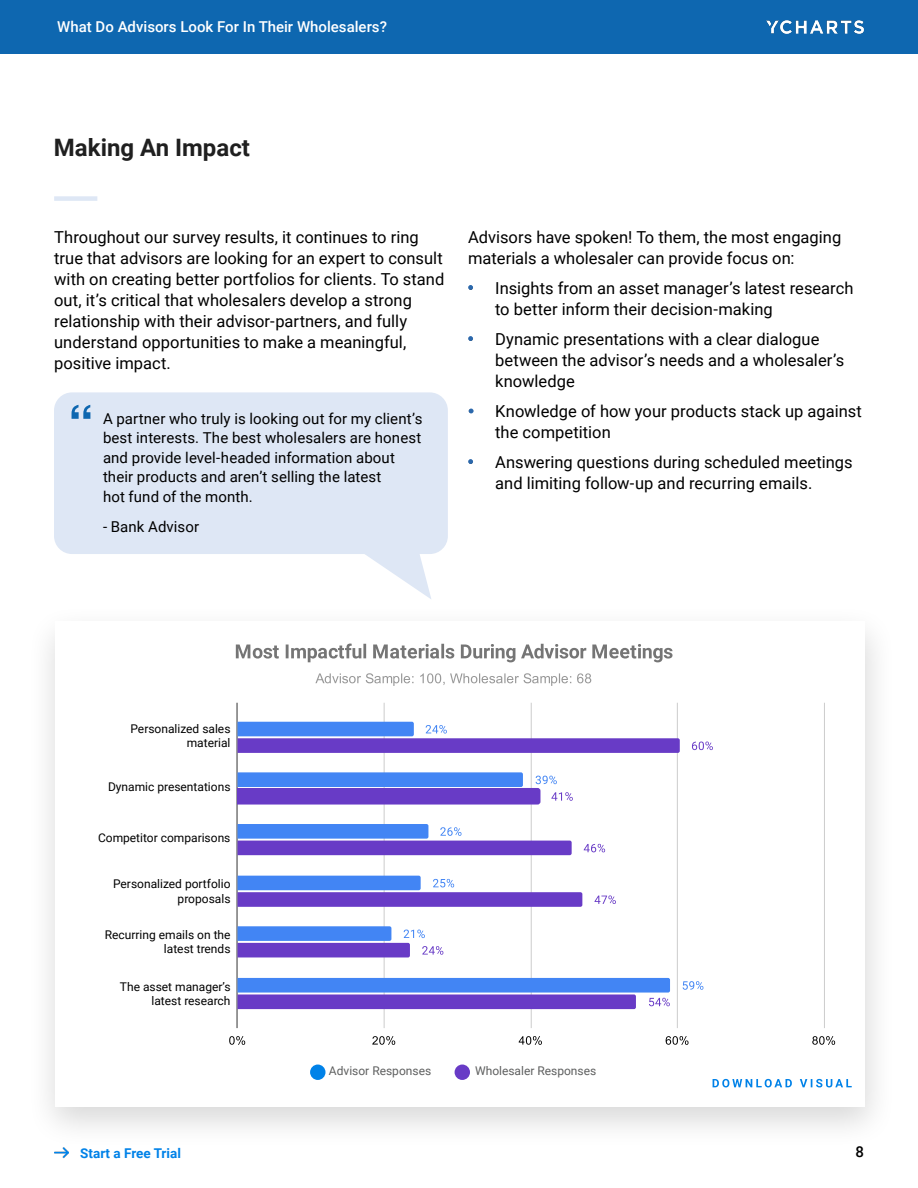
<style>
.page{position:relative;width:918px;height:1188px;background:#fff}
.page>*{position:absolute;margin:0;border:0;box-sizing:border-box;transform-origin:0 0}
.t1{font:700 51px "Helvetica";color:#0e67b0}
.t2{font:700 24px "Roboto";color:#1f1f1f}
.t3{font:16.5px/21px "Roboto";color:#000}
.t4{font:15px/19.5px "Roboto";letter-spacing:.005em;color:#000}
.t5{font:500 15px "Roboto";color:#fff}
.t6{font:500 15px "Roboto";color:#000}
.t7{font:700 13.5px "Roboto";color:#0082e8}
.t8{font:12px/14.4px "Roboto";color:#000;text-align:right}
.t9{font:12px "Roboto";color:#5e5f5f}
</style>
<div class="page">
<div style="left:0;top:0;width:918px;height:54px;background:#0e67b0"></div>
<img style="left:766px;top:20px;width:98px;height:14px">
<img style="left:54px;top:1150px;width:15px;height:9px">
<div style="left:26px;top:604px;width:871px;height:546px;background:#000;opacity:.16"></div>
<div style="left:55px;top:621px;width:810px;height:485px;background:#fff"></div>
<div style="left:54px;top:196px;width:43px;height:5px;background:#dee7f5"></div>
<hr style="left:237px;top:703px;width:1px;height:325px;background:#333">
<hr style="left:384px;top:703px;width:1px;height:325px;background:#ccc">
<hr style="left:531px;top:703px;width:1px;height:325px;background:#ccc">
<hr style="left:677px;top:703px;width:1px;height:325px;background:#ccc">
<hr style="left:824px;top:703px;width:1px;height:325px;background:#ccc">
<svg style="left:238px;top:716px;width:442px;height:37px"></svg>
<svg style="left:238px;top:823px;width:334px;height:32px"></svg>
<svg style="left:238px;top:875px;width:344px;height:32px"></svg>
<svg style="left:682px;top:981px;width:22px;height:9px"></svg>
<svg style="left:692px;top:741px;width:21px;height:10px"></svg>
<svg style="left:237px;top:772px;width:336px;height:34px"></svg>
<svg style="left:583px;top:843px;width:23px;height:10px"></svg>
<svg style="left:594px;top:895px;width:22px;height:9px"></svg>
<svg style="left:238px;top:926px;width:206px;height:33px"></svg>
<svg style="left:238px;top:978px;width:432px;height:32px;background:#6874e1"></svg>
<svg style="left:229px;top:1036px;width:16px;height:9px"></svg>
<svg style="left:372px;top:1036px;width:23px;height:9px"></svg>
<svg style="left:519px;top:1036px;width:23px;height:9px"></svg>
<svg style="left:666px;top:1036px;width:23px;height:9px"></svg>
<svg style="left:812px;top:1036px;width:23px;height:9px"></svg>
<svg style="left:315px;top:673px;width:276px;height:13px"></svg>
<svg style="left:236px;top:644px;width:437px;height:18px"></svg>
<svg style="left:365px;top:554px;width:66px;height:45px"></svg>
<div style="left:54px;top:392px;width:394px;height:162px;background:#dee7f5;border-radius:18px"></div>
<svg style="left:468px;top:285px;width:5px;height:5px"></svg>
<svg style="left:468px;top:336px;width:5px;height:5px"></svg>
<svg style="left:469px;top:409px;width:5px;height:4px"></svg>
<svg style="left:468px;top:459px;width:5px;height:5px"></svg>
<svg style="left:713px;top:1079px;width:139px;height:8px"></svg>
<div style="left:455px;top:1065px;width:15px;height:15px;background:#683bc6;border-radius:50%"></div>
<div style="left:310px;top:1065px;width:16px;height:15px;background:#0082e8;border-radius:50%"></div>
<p class="t5" style="left:57px;top:16px;width:331px">What Do Advisors Look For In Their Wholesalers?</p>
<h2 class="t2" style="left:54px;top:130px;width:197px">Making An Impact</h2>
<p class="t3" style="left:54px;top:226px;width:392px">Throughout our survey results, it continues to ring true that advisors are looking for an expert to consult with on creating better portfolios for clients. To stand out, it’s critical that wholesalers develop a strong relationship with their advisor-partners, and fully understand opportunities to make a meaningful, positive impact.</p>
<h1 class="t1" style="left:68px;top:383px;width:27px">“</h1>
<p class="t4" style="left:103px;top:408px;width:321px">A partner who truly is looking out for my client’s best interests. The best wholesalers are honest and provide level-headed information about their products and aren’t selling the latest<br>hot fund of the month.</p>
<p class="t4" style="left:103px;top:516px;width:98px">- Bank Advisor</p>
<p class="t3" style="left:468px;top:226px;width:375px">Advisors have spoken! To them, the most engaging materials a wholesaler can provide focus on:</p>
<p class="t3" style="left:495px;top:277px;width:360px;text-indent:-27px">• Insights from an asset manager’s latest research to better inform their decision-making</p>
<p class="t3" style="left:495px;top:328px;width:351px;text-indent:-27px">• Dynamic presentations with a clear dialogue between the advisor’s needs and a wholesaler’s knowledge</p>
<p class="t3" style="left:495px;top:400px;width:368px;text-indent:-27px">• Knowledge of how your products stack up against the competition</p>
<p class="t3" style="left:495px;top:451px;width:359px;text-indent:-27px">• Answering questions during scheduled meetings and limiting follow-up and recurring emails.</p>
<p class="t8" style="left:130px;top:721px;width:102px">Personalized sales material</p>
<p class="t8" style="left:108px;top:779px;width:124px">Dynamic presentations</p>
<p class="t8" style="left:98px;top:830px;width:134px">Competitor comparisons</p>
<p class="t8" style="left:113px;top:876px;width:119px">Personalized portfolio proposals</p>
<p class="t8" style="left:105px;top:927px;width:127px">Recurring emails on the latest trends</p>
<p class="t8" style="left:120px;top:979px;width:112px">The asset manager’s latest research</p>
<p class="t9" style="left:329px;top:1062px;width:104px">Advisor Responses</p>
<p class="t9" style="left:475px;top:1063px;width:123px">Wholesaler Responses</p>
<p class="t7" style="left:80px;top:1143px;width:102px">Start a Free Trial</p>
<p class="t6" style="left:855px;top:1141px;width:10px">8</p>
</div>
